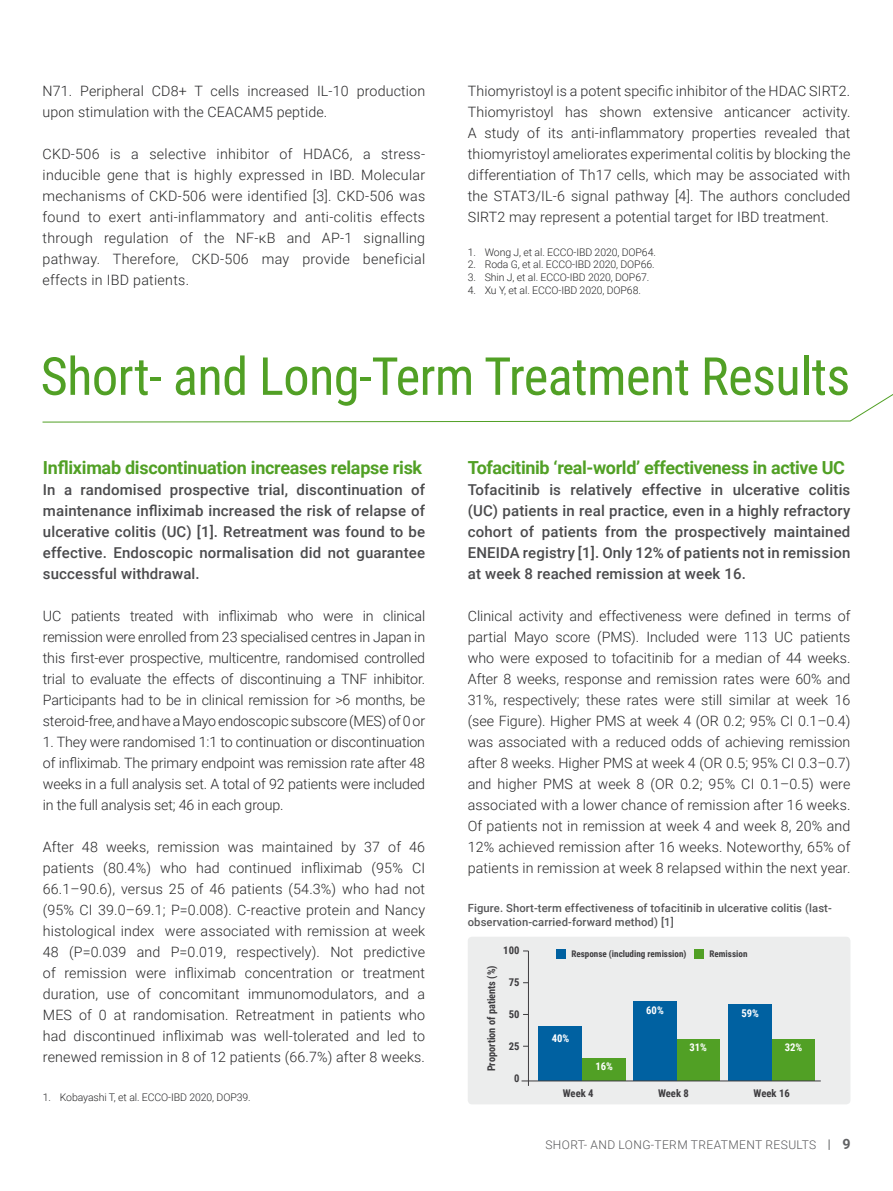
<style>
.page{position:relative;width:893px;height:1191px;background:#fff}
.page>*{position:absolute;margin:0;border:0;box-sizing:border-box;transform-origin:0 0}
.t1{font:52.5px "Roboto Condensed";letter-spacing:-.01em;color:#51a025}
.t2{font:700 18px "Roboto";letter-spacing:-.02em;color:#51a025}
.t3{font:500 15px/21px "Roboto";letter-spacing:.01em;color:#4b4b4d;text-align:justify}
.t4{font:300 14.25px/21px "Roboto";letter-spacing:.01em;color:#282829;text-align:justify}
.t5{font:700 14.25px "Roboto";color:#616264}
.t6{font:300 12px "Roboto";letter-spacing:.035em;color:#58585a}
.t7{font:500 11.25px/13.5px "Roboto";letter-spacing:.01em;color:#58585a}
.t8{font:700 10.65px "Roboto Condensed";color:#3e3d40}
.t9{font:700 10.65px "Roboto Condensed";color:#fff}
.t10{font:300 10.5px "Roboto";letter-spacing:-.01em;color:#282829}
.t11{font:700 9.15px "Roboto Condensed";color:#3e3d40}
</style>
<div class="page">
<svg style="left:42px;top:394px;width:851px;height:29px"></svg>
<div style="left:468px;top:936px;width:382px;height:168px;background:#eceded;border-radius:4px"></div>
<div style="left:772px;top:1039px;width:43px;height:41px;background:#51a025"></div>
<div style="left:728px;top:1004px;width:44px;height:77px;background:#0061a1"></div>
<div style="left:582px;top:1058px;width:44px;height:22px;background:#51a025"></div>
<div style="left:538px;top:1026px;width:44px;height:55px;background:#0061a1"></div>
<div style="left:556px;top:949px;width:10px;height:10px;background:#0061a1"></div>
<div style="left:694px;top:949px;width:10px;height:10px;background:#51a025"></div>
<div style="left:676px;top:1039px;width:44px;height:41px;background:#51a025"></div>
<div style="left:633px;top:1001px;width:43px;height:80px;background:#0061a1"></div>
<hr style="left:522px;top:1080px;width:299px;height:1px;background:#3e3d40">
<hr style="left:528px;top:951px;width:1px;height:134px;background:#3e3d40">
<p class="t4" style="left:43px;top:80px;width:384px">N71. Peripheral CD8+ T cells increased IL-10 production upon stimulation with the CEACAM5 peptide.</p>
<p class="t4" style="left:43px;top:143px;width:384px">CKD-506 is a selective inhibitor of HDAC6, a stress&shy;inducible gene that is highly expressed in IBD. Molecular mechanisms of CKD-506 were identified [3]. CKD-506 was found to exert anti-inflammatory and anti-colitis effects through regulation of the NF-κB and AP-1 signalling pathway. Therefore, CKD-506 may provide beneficial effects in IBD patients.</p>
<p class="t4" style="left:468px;top:80px;width:384px">Thiomyristoyl is a potent specific inhibitor of the HDAC SIRT2.<br>Thiomyristoyl has shown extensive anticancer activity.<br>A study of its anti-inflammatory properties revealed that thiomyristoyl ameliorates experimental colitis by blocking the differentiation of Th17 cells, which may be associated with the STAT3/IL-6 signal pathway [4]. The authors concluded SIRT2 may represent a potential target for IBD treatment.</p>
<p class="t10" style="left:468px;top:245px;width:190px">1. Wong J, et al. ECCO-IBD 2020, DOP64.</p>
<p class="t10" style="left:468px;top:257px;width:188px">2. Roda G, et al. ECCO-IBD 2020, DOP66.</p>
<p class="t10" style="left:468px;top:270px;width:183px">3. Shin J, et al. ECCO-IBD 2020, DOP67.</p>
<p class="t10" style="left:468px;top:282px;width:175px">4. Xu Y, et al. ECCO-IBD 2020, DOP68.</p>
<h1 class="t1" style="left:41px;top:339px;width:811px">Short- and Long-Term Treatment Results</h1>
<p class="t2" style="left:43px;top:455px;width:381px">Infliximab discontinuation increases relapse risk</p>
<p class="t3" style="left:43px;top:479px;width:384px">In a randomised prospective trial, discontinuation of maintenance infliximab increased the risk of relapse of ulcerative colitis (UC) [1]. Retreatment was found to be effective. Endoscopic normalisation did not guarantee successful withdrawal.</p>
<p class="t4" style="left:43px;top:605px;width:384px">UC patients treated with infliximab who were in clinical remission were enrolled from 23 specialised centres in Japan in this first-ever prospective, multicentre, randomised controlled trial to evaluate the effects of discontinuing a TNF inhibitor.<br>Participants had to be in clinical remission for &gt;6 months, be steroid-free, and have a Mayo endoscopic subscore (MES) of 0 or</p>
<p class="t4" style="left:43px;top:731px;width:384px">1. They were randomised 1:1 to continuation or discontinuation of infliximab. The primary endpoint was remission rate after 48 weeks in a full analysis set. A total of 92 patients were included in the full analysis set; 46 in each group.</p>
<p class="t4" style="left:43px;top:836px;width:384px">After 48 weeks, remission was maintained by 37 of 46 patients (80.4%) who had continued infliximab (95% CI 66.1–90.6), versus 25 of 46 patients (54.3%) who had not (95% CI 39.0–69.1; P=0.008). C-reactive protein and Nancy histological index were associated with remission at week 48 (P=0.039 and P=0.019, respectively). Not predictive of remission were infliximab concentration or treatment duration, use of concomitant immunomodulators, and a MES of 0 at randomisation. Retreatment in patients who had discontinued infliximab was well-tolerated and led to renewed remission in 8 of 12 patients (66.7%) after 8 weeks.</p>
<p class="t10" style="left:43px;top:1089px;width:209px">1. Kobayashi T, et al. ECCO-IBD 2020, DOP39.</p>
<p class="t2" style="left:468px;top:455px;width:379px">Tofacitinib ‘real-world’ effectiveness in active UC</p>
<p class="t3" style="left:468px;top:479px;width:384px">Tofacitinib is relatively effective in ulcerative colitis (UC) patients in real practice, even in a highly refractory cohort of patients from the prospectively maintained ENEIDA registry [1]. Only 12% of patients not in remission at week 8 reached remission at week 16.</p>
<p class="t4" style="left:468px;top:605px;width:384px">Clinical activity and effectiveness were defined in terms of partial Mayo score (PMS). Included were 113 UC patients who were exposed to tofacitinib for a median of 44 weeks.<br>After 8 weeks, response and remission rates were 60% and 31%, respectively; these rates were still similar at week 16 (see Figure). Higher PMS at week 4 (OR 0.2; 95% CI 0.1–0.4) was associated with a reduced odds of achieving remission after 8 weeks. Higher PMS at week 4 (OR 0.5; 95% CI 0.3–0.7) and higher PMS at week 8 (OR 0.2; 95% CI 0.1–0.5) were associated with a lower chance of remission after 16 weeks.<br>Of patients not in remission at week 4 and week 8, 20% and 12% achieved remission after 16 weeks. Noteworthy, 65% of patients in remission at week 8 relapsed within the next year.</p>
<p class="t7" style="left:468px;top:901px;width:366px">Figure. Short-term effectiveness of tofacitinib in ulcerative colitis (last&shy;observation-carried-forward method) [1]</p>
<p class="t8" style="left:503px;top:943px;width:18px">100</p>
<p class="t8" style="left:509px;top:975px;width:12px">75</p>
<p class="t8" style="left:509px;top:1006px;width:12px">50</p>
<p class="t8" style="left:509px;top:1038px;width:12px">25</p>
<p class="t8" style="left:514px;top:1070px;width:7px">0</p>
<p class="t8" style="left:484px;top:1071px;width:107px;rotate:-90deg">Proportion of patients (%)</p>
<p class="t11" style="left:571px;top:947px;width:117px">Response (including remission)</p>
<p class="t11" style="left:709px;top:947px;width:40px">Remission</p>
<p class="t9" style="left:552px;top:1031px;width:19px">40%</p>
<p class="t9" style="left:595px;top:1058px;width:19px">16%</p>
<p class="t8" style="left:563px;top:1086px;width:32px">Week 4</p>
<p class="t9" style="left:646px;top:1003px;width:19px">60%</p>
<p class="t9" style="left:689px;top:1039px;width:19px">31%</p>
<p class="t8" style="left:658px;top:1086px;width:32px">Week 8</p>
<p class="t9" style="left:741px;top:1005px;width:19px">59%</p>
<p class="t9" style="left:785px;top:1039px;width:19px">32%</p>
<p class="t8" style="left:754px;top:1086px;width:38px">Week 16</p>
<p class="t6" style="left:545px;top:1136px;width:273px">SHORT- AND LONG-TERM TREATMENT RESULTS</p>
<p class="t5" style="left:842px;top:1134px;width:10px">9</p>
</div>
